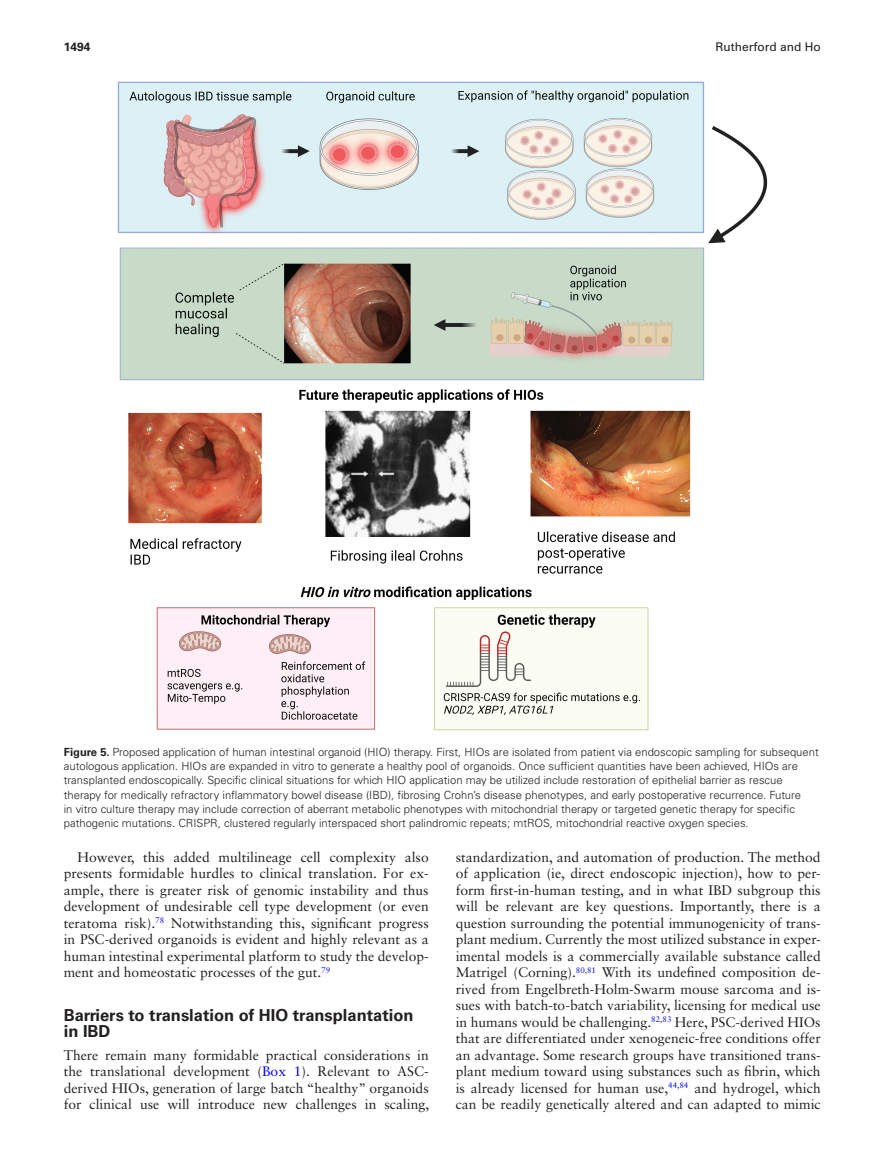
<style>
.page{position:relative;width:893px;height:1174px;background:#fff}
.page>*{position:absolute;margin:0;border:0;box-sizing:border-box;transform-origin:0 0}
.t1{font:700 16.5px/16.5px "Univers LT Std";color:#231f20}
.t2{font:13.8px/16.5px "Sabon LT Std";color:#231f20;text-align:justify}
.t3{font:12px "Univers LT Std";color:#231f20}
.t4{font:700 12px "Univers LT Std";color:#231f20}
.t5{font:300 11.25px/14.2px "Univers LT Std";color:#231f20}
.s1{font-weight:700}
.s2{color:#00f}
</style>
<div class="page">
<img style="left:117px;top:81px;width:651px;height:650px">
<p class="t4" style="left:64px;top:40px;width:28px">1494</p>
<p class="t3" style="left:716px;top:40px;width:107px">Rutherford and Ho</p>
<p class="t5" style="left:64px;top:744px;width:756px"><span class="s1">Figure 5.</span> Proposed application of human intestinal organoid (HIO) therapy. First, HIOs are isolated from patient via endoscopic sampling for subsequent autologous application. HIOs are expanded in vitro to generate a healthy pool of organoids. Once sufficient quantities have been achieved, HIOs are transplanted endoscopically. Specific clinical situations for which HIO application may be utilized include restoration of epithelial barrier as rescue therapy for medically refractory inflammatory bowel disease (IBD), fibrosing Crohn’s disease phenotypes, and early postoperative recurrence. Future<br>in vitro culture therapy may include correction of aberrant metabolic phenotypes with mitochondrial therapy or targeted genetic therapy for specific pathogenic mutations. CRISPR, clustered regularly interspaced short palindromic repeats; mtROS, mitochondrial reactive oxygen species.</p>
<p class="t2" style="left:64px;top:848px;width:366px;text-indent:14px">However, this added multilineage cell complexity also presents formidable hurdles to clinical translation. For ex&shy;ample, there is greater risk of genomic instability and thus development of undesirable cell type development (or even teratoma risk).<sup>78</sup> Notwithstanding this, significant progress in PSC-derived organoids is evident and highly relevant as a human intestinal experimental platform to study the develop&shy;ment and homeostatic processes of the gut.<sup>79</sup></p>
<p class="t1" style="left:64px;top:1006px;width:351px">Barriers to translation of HIO transplantation in IBD</p>
<p class="t2" style="left:64px;top:1046px;width:367px">There remain many formidable practical considerations in the translational development (<span class="s2">Box 1</span>). Relevant to ASC&shy;derived HIOs, generation of large batch “healthy” organoids for clinical use will introduce new challenges in scaling,</p>
<p class="t2" style="left:456px;top:848px;width:366px">standardization, and automation of production. The method of application (ie, direct endoscopic injection), how to per&shy;form first-in-human testing, and in what IBD subgroup this will be relevant are key questions. Importantly, there is a question surrounding the potential immunogenicity of trans&shy;plant medium. Currently the most utilized substance in exper&shy;imental models is a commercially available substance called Matrigel (Corning).<sup>80</sup><sup>,</sup><sup>81</sup> With its undefined composition de&shy;rived from Engelbreth-Holm-Swarm mouse sarcoma and is&shy;sues with batch-to-batch variability, licensing for medical use in humans would be challenging.<sup>82</sup><sup>,</sup><sup>83</sup> Here, PSC-derived HIOs that are differentiated under xenogeneic-free conditions offer an advantage. Some research groups have transitioned trans&shy;plant medium toward using substances such as fibrin, which is already licensed for human use,<sup>44</sup><sup>,</sup><sup>84</sup> and hydrogel, which can be readily genetically altered and can adapted to mimic</p>
</div>
